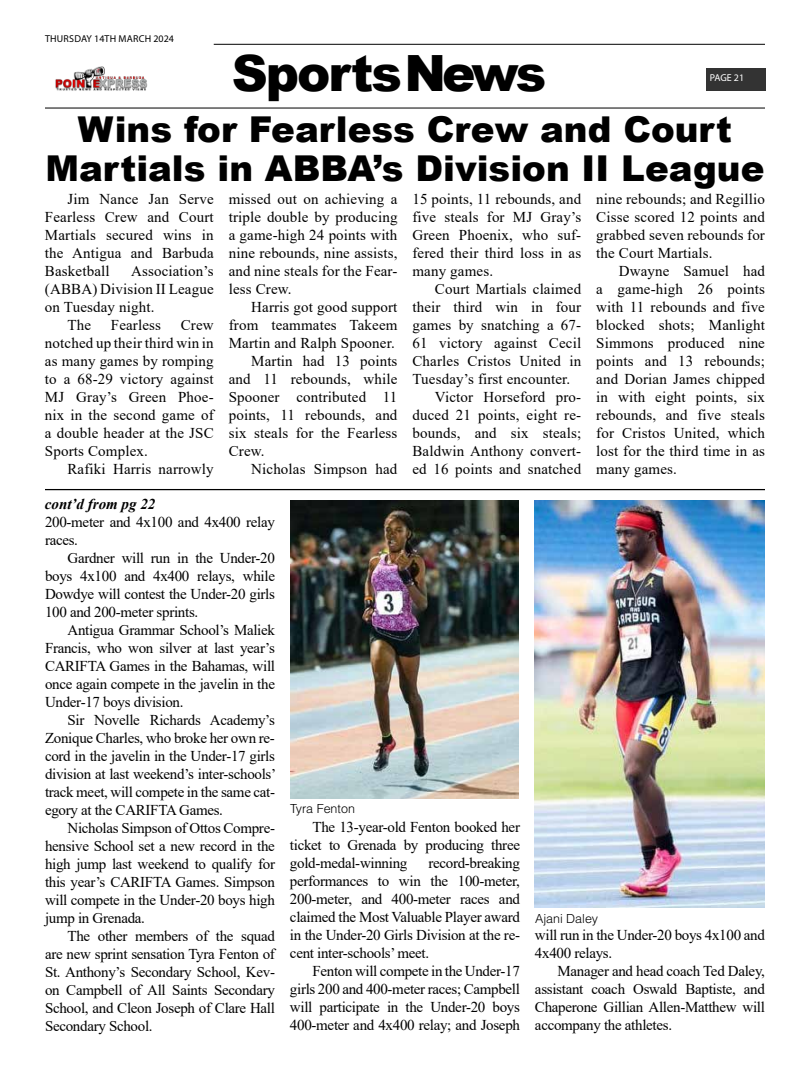
<style>
.page{position:relative;width:810px;height:1080px;background:#fff}
.page>*{position:absolute;margin:0;border:0;box-sizing:border-box;transform-origin:0 0}
.t1{font:900 50px "Arial";letter-spacing:-.04em;color:#000}
.t2{font:900 35.62px/38.8px "Arial";color:#000;text-align:center}
.t3{font:15px/18px "Times New Roman";letter-spacing:.01em;color:#000;text-align:justify}
.t4{font:15px/18px "Times New Roman";letter-spacing:-.02em;color:#000}
.t5{font:italic 700 15px "Times New Roman";color:#000}
.t6{font:300 12.5px "Helvetica LT Std";color:#000}
.t7{font:10px "Myriad Pro";letter-spacing:.02em;color:#000}
.t8{font:10px "Myriad Pro";letter-spacing:-.005em;color:#fff}
</style>
<div class="page">
<hr style="left:45px;top:107px;width:720px;height:2px;background:#333">
<hr style="left:214px;top:44px;width:551px;height:1px;background:#333">
<div style="left:706px;top:68px;width:60px;height:23px;background:#333"></div>
<img style="left:55px;top:66px;width:93px;height:25px">
<hr style="left:45px;top:489px;width:720px;height:1px;background:#000">
<img style="left:291px;top:501px;width:228px;height:298px">
<img style="left:534px;top:500px;width:231px;height:407px">
<p class="t7" style="left:45px;top:33px;width:130px">THURSDAY 14TH MARCH 2024</p>
<h1 class="t1" style="left:232px;top:37px;width:316px">SportsNews</h1>
<p class="t8" style="left:710px;top:72px;width:36px">PAGE 21</p>
<h2 class="t2" style="left:46px;top:109px;width:720px">Wins for Fearless Crew and Court<br>Martials in ABBA’s Division II League</h2>
<p class="t3" style="left:45px;top:190px;width:170px;text-indent:22px">Jim Nance Jan Serve Fearless Crew and Court Martials secured wins in the Antigua and Barbuda Basketball</p>
<p class="t3" style="left:131px;top:262px;width:84px">Association’s</p>
<p class="t3" style="left:45px;top:280px;width:170px">(ABBA) Division II League</p>
<p class="t3" style="left:45px;top:298px;width:111px">on Tuesday night.</p>
<p class="t3" style="left:67px;top:316px;width:25px">The</p>
<p class="t3" style="left:111px;top:316px;width:52px">Fearless</p>
<p class="t3" style="left:45px;top:316px;width:170px;text-indent:136px">Crew notched up their third win in as many games by romping to a 68-29 victory against MJ Gray’s Green Phoe&shy;nix in the second game of a double header at the JSC Sports Complex.</p>
<p class="t3" style="left:67px;top:460px;width:148px">Rafiki Harris narrowly</p>
<p class="t5" style="left:45px;top:494px;width:112px">cont’d from pg 22</p>
<p class="t3" style="left:229px;top:190px;width:170px">missed out on achieving a triple double by producing a game-high 24 points with nine rebounds, nine assists, and nine steals for the Fear&shy;less Crew.</p>
<p class="t3" style="left:251px;top:298px;width:148px">Harris got good support</p>
<p class="t3" style="left:229px;top:316px;width:170px">from teammates Takeem</p>
<p class="t3" style="left:229px;top:334px;width:168px">Martin and Ralph Spooner.</p>
<p class="t3" style="left:251px;top:352px;width:148px">Martin had 13 points</p>
<p class="t3" style="left:229px;top:370px;width:170px">and 11 rebounds, while</p>
<p class="t3" style="left:229px;top:388px;width:170px">Spooner contributed 11</p>
<p class="t3" style="left:229px;top:406px;width:170px">points, 11 rebounds, and</p>
<p class="t3" style="left:229px;top:424px;width:170px">six steals for the Fearless</p>
<p class="t3" style="left:229px;top:442px;width:37px">Crew.</p>
<p class="t3" style="left:251px;top:460px;width:148px">Nicholas Simpson had</p>
<p class="t3" style="left:412px;top:190px;width:170px">15 points, 11 rebounds, and five steals for MJ Gray’s Green Phoenix, who suf&shy;fered their third loss in as many games.</p>
<p class="t3" style="left:435px;top:280px;width:148px">Court Martials claimed</p>
<p class="t3" style="left:412px;top:298px;width:170px">their third win in four</p>
<p class="t3" style="left:412px;top:316px;width:170px">games by snatching a 67-</p>
<p class="t3" style="left:412px;top:334px;width:170px">61 victory against Cecil</p>
<p class="t3" style="left:412px;top:352px;width:170px">Charles Cristos United in</p>
<p class="t3" style="left:412px;top:370px;width:159px">Tuesday’s first encounter.</p>
<p class="t3" style="left:435px;top:388px;width:148px">Victor Horseford pro-</p>
<p class="t3" style="left:412px;top:406px;width:170px">duced 21 points, eight re-</p>
<p class="t3" style="left:412px;top:424px;width:170px">bounds, and six steals;</p>
<p class="t3" style="left:412px;top:442px;width:170px">Baldwin Anthony convert-</p>
<p class="t3" style="left:412px;top:460px;width:170px">ed 16 points and snatched</p>
<p class="t3" style="left:596px;top:190px;width:170px">nine rebounds; and Regillio Cisse scored 12 points and grabbed seven rebounds for the Court Martials.</p>
<p class="t3" style="left:596px;top:262px;width:170px;text-indent:22px">Dwayne Samuel had a game-high 26 points with 11 rebounds and five blocked shots; Manlight Simmons produced nine points and 13 rebounds; and Dorian James chipped in with eight points, six rebounds, and five steals for Cristos United, which lost for the third time in as many games.</p>
<p class="t4" style="left:45px;top:512px;width:232px">200-meter and 4x100 and 4x400 relay races.</p>
<p class="t3" style="left:45px;top:548px;width:232px;text-indent:22px">Gardner will run in the Under-20 boys 4x100 and 4x400 relays, while Dowdye will contest the Under-20 girls 100 and 200-meter sprints.</p>
<p class="t3" style="left:45px;top:620px;width:232px;text-indent:22px">Antigua Grammar School’s Maliek Francis, who won silver at last year’s CARIFTA Games in the Bahamas, will once again compete in the javelin in the Under-17 boys division.</p>
<p class="t3" style="left:45px;top:710px;width:233px;text-indent:22px">Sir Novelle Richards Academy’s Zonique Charles, who broke her own re&shy;cord in the javelin in the Under-17 girls division at last weekend’s inter-schools’ track meet, will compete in the same cat&shy;egory at the CARIFTA Games.</p>
<p class="t3" style="left:45px;top:818px;width:232px;text-indent:22px">Nicholas Simpson of Ottos Compre&shy;hensive School set a new record in the high jump last weekend to qualify for this year’s CARIFTA Games. Simpson will compete in the Under-20 boys high jump in Grenada.</p>
<p class="t3" style="left:45px;top:926px;width:232px;text-indent:22px">The other members of the squad are new sprint sensation Tyra Fenton of St. Anthony’s Secondary School, Kev&shy;on Campbell of All Saints Secondary School, and Cleon Joseph of Clare Hall Secondary School.</p>
<p class="t6" style="left:290px;top:800px;width:66px">Tyra Fenton</p>
<p class="t3" style="left:290px;top:818px;width:232px;text-indent:22px">The 13-year-old Fenton booked her ticket to Grenada by producing three gold-medal-winning</p>
<p class="t3" style="left:290px;top:854px;width:232px;text-indent:138px">record-breaking performances to win the 100-meter, 200-meter, and 400-meter races and claimed the Most Valuable Player award in the Under-20 Girls Division at the re&shy;cent inter-schools’ meet.</p>
<p class="t3" style="left:290px;top:962px;width:232px;text-indent:22px">Fenton will compete in the Under-17 girls 200 and 400-meter races; Campbell will participate in the Under-20 boys 400-meter and 4x400 relay; and Joseph</p>
<p class="t6" style="left:535px;top:910px;width:65px">Ajani Daley</p>
<p class="t4" style="left:535px;top:926px;width:232px">will run in the Under-20 boys 4x100 and<br>4x400 relays.</p>
<p class="t3" style="left:535px;top:962px;width:232px;text-indent:22px">Manager and head coach Ted Daley, assistant coach Oswald Baptiste, and Chaperone Gillian Allen-Matthew will accompany the athletes.</p>
</div>
